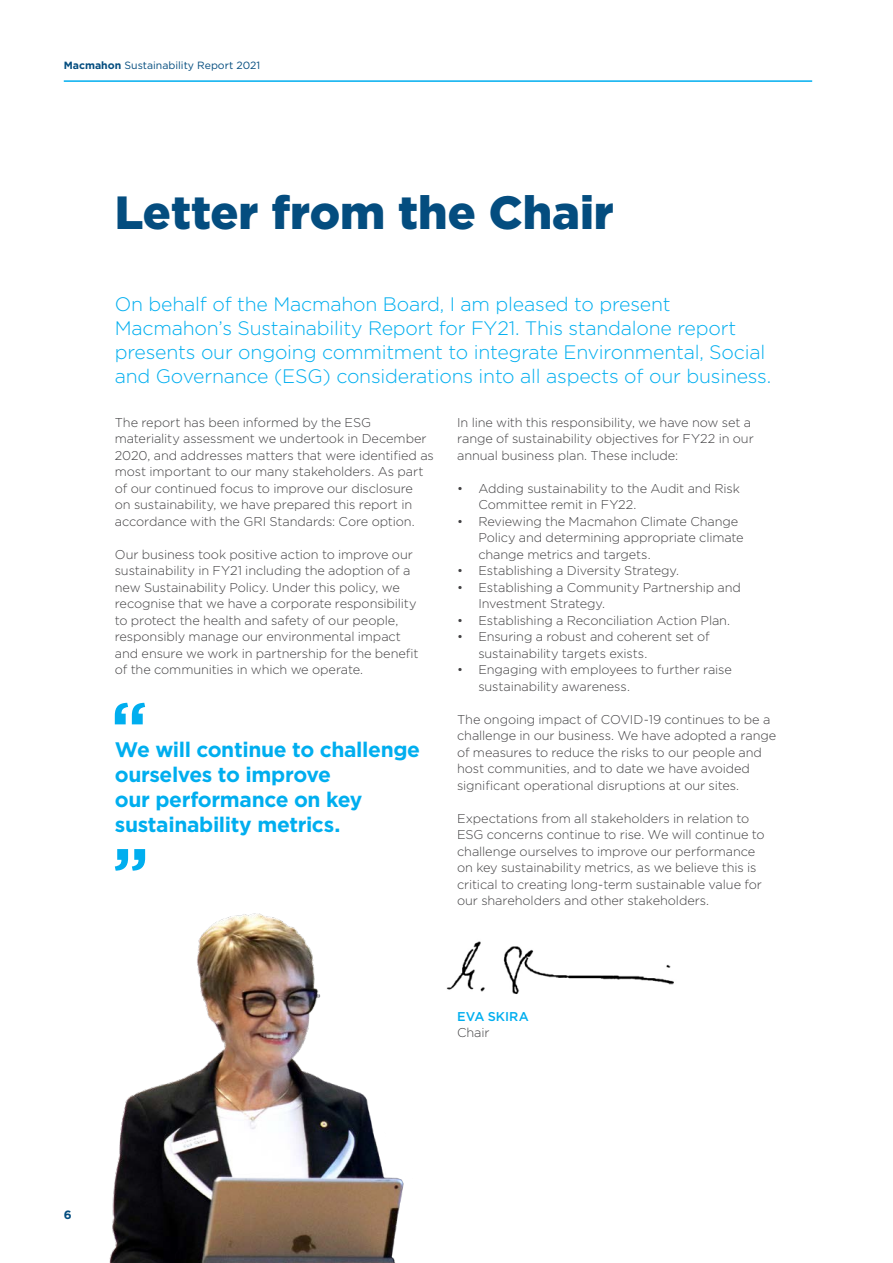
<style>
.page{position:relative;width:893px;height:1263px;background:#fff}
.page>*{position:absolute;margin:0;border:0;box-sizing:border-box;transform-origin:0 0}
.t1{font:900 46.5px "Gotham";color:#044d7f}
.t2{font:700 21px/25.2px "Gotham";letter-spacing:-.02em;color:#00aeef}
.t3{font:300 19.5px/24px "Gotham";letter-spacing:-.01em;color:#00aeef}
.t4{font:300 12.75px/16.5px "Gotham";letter-spacing:-.01em;color:#414042}
.t5{font:500 12.75px "Gotham";color:#00aeef}
.t6{font:700 12px "Gotham";color:#044d7f}
.t7{font:10.5px "Gotham";color:#044d7f}
.s1{font-weight:700}
</style>
<div class="page">
<img style="left:109px;top:913px;width:295px;height:350px">
<img style="left:446px;top:941px;width:228px;height:54px">
<svg style="left:115px;top:849px;width:30px;height:22px"></svg>
<svg style="left:115px;top:703px;width:30px;height:21px"></svg>
<hr style="left:64px;top:80px;width:748px;height:2px;background:#00aeef">
<p class="t7" style="left:64px;top:59px;width:198px"><span class="s1">Macmahon</span> Sustainability Report 2021</p>
<h1 class="t1" style="left:115px;top:180px;width:501px">Letter from the Chair</h1>
<p class="t3" style="left:115px;top:292px;width:658px">On behalf of the Macmahon Board, I am pleased to present Macmahon’s Sustainability Report for FY21. This standalone report presents our ongoing commitment to integrate Environmental, Social and Governance (ESG) considerations into all aspects of our business.</p>
<p class="t4" style="left:115px;top:413px;width:321px">The report has been informed by the ESG materiality assessment we undertook in December 2020, and addresses matters that were identified as most important to our many stakeholders. As part of our continued focus to improve our disclosure<br>on sustainability, we have prepared this report in accordance with the GRI Standards: Core option.</p>
<p class="t4" style="left:115px;top:545px;width:305px">Our business took positive action to improve our sustainability in FY21 including the adoption of a new Sustainability Policy. Under this policy, we recognise that we have a corporate responsibility to protect the health and safety of our people, responsibly manage our environmental impact and ensure we work in partnership for the benefit of the communities in which we operate.</p>
<p class="t4" style="left:457px;top:413px;width:298px">In line with this responsibility, we have now set a range of sustainability objectives for FY22 in our annual business plan. These include:</p>
<p class="t4" style="left:478px;top:479px;width:263px;text-indent:-21px">• Adding sustainability to the Audit and Risk<br>Committee remit in FY22.</p>
<p class="t4" style="left:478px;top:512px;width:267px;text-indent:-21px">• Reviewing the Macmahon Climate Change<br>Policy and determining appropriate climate change metrics and targets.</p>
<p class="t4" style="left:457px;top:562px;width:224px">• Establishing a Diversity Strategy.</p>
<p class="t4" style="left:478px;top:578px;width:264px;text-indent:-21px">• Establishing a Community Partnership and<br>Investment Strategy.</p>
<p class="t4" style="left:457px;top:611px;width:275px">• Establishing a Reconciliation Action Plan.</p>
<p class="t4" style="left:478px;top:628px;width:233px;text-indent:-21px">• Ensuring a robust and coherent set of sustainability targets exists.</p>
<p class="t4" style="left:478px;top:661px;width:255px;text-indent:-21px">• Engaging with employees to further raise sustainability awareness.</p>
<p class="t4" style="left:457px;top:710px;width:321px">The ongoing impact of COVID-19 continues to be a challenge in our business. We have adopted a range of measures to reduce the risks to our people and host communities, and to date we have avoided significant operational disruptions at our sites.</p>
<p class="t4" style="left:457px;top:809px;width:309px">Expectations from all stakeholders in relation to ESG concerns continue to rise. We will continue to challenge ourselves to improve our performance on key sustainability metrics, as we believe this is critical to creating long-term sustainable value for our shareholders and other stakeholders.</p>
<h2 class="t2" style="left:115px;top:736px;width:307px">We will continue to challenge ourselves to improve<br>our performance on key sustainability metrics.</h2>
<p class="t6" style="left:64px;top:1206px;width:9px">6</p>
<p class="t5" style="left:457px;top:1008px;width:73px">EVA SKIRA</p>
<p class="t4" style="left:457px;top:1024px;width:34px">Chair</p>
</div>
